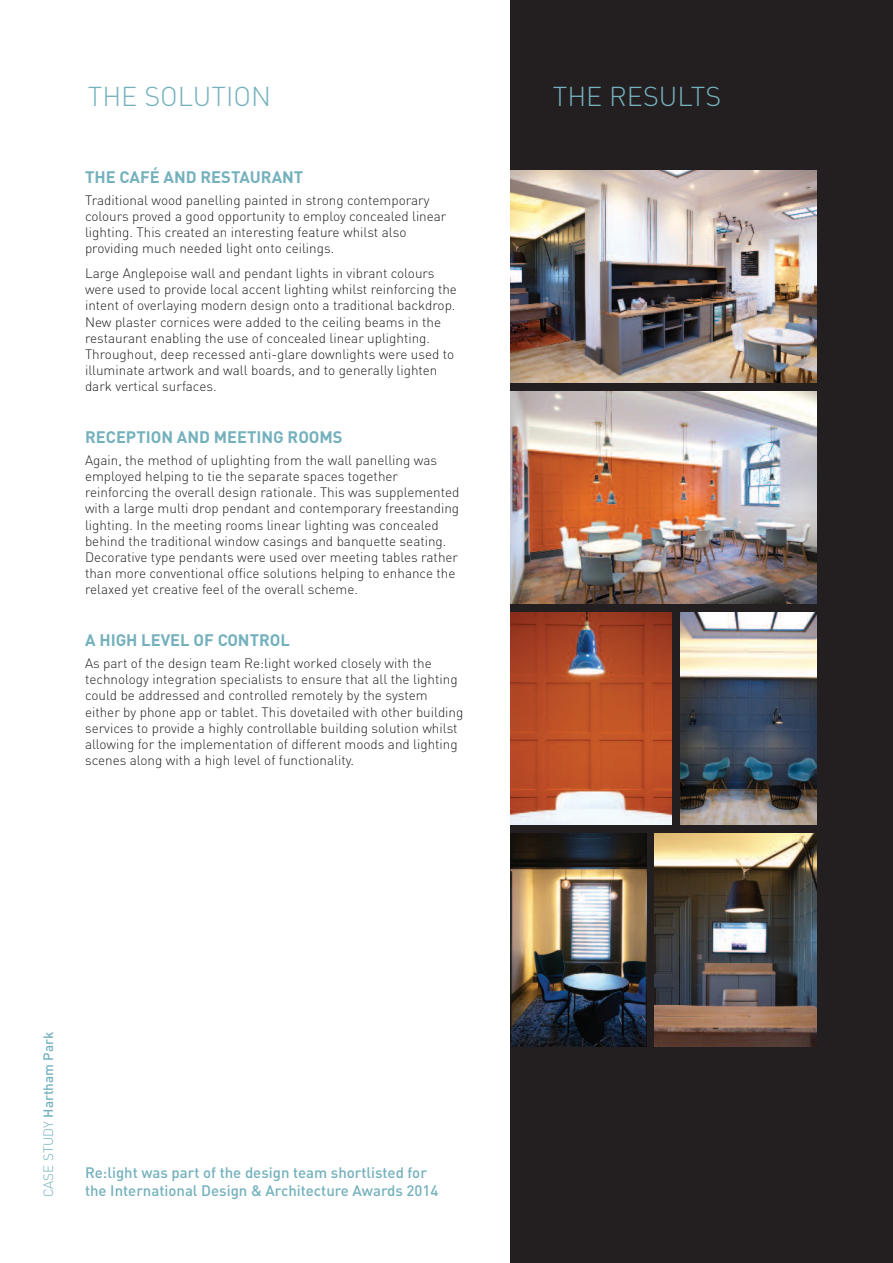
<style>
.page{position:relative;width:893px;height:1263px;background:#fff}
.page>*{position:absolute;margin:0;border:0;box-sizing:border-box;transform-origin:0 0}
.t1{font:300 27px "DIN";color:#74b1bd}
.t2{font:700 16.5px "DIN";color:#74b1bd}
.t3{font:500 15px/18px "DIN";color:#74b1bd}
.t4{font:300 13.5px/16.2px "DIN";color:#231f20}
.t5{font:500 13.5px "DIN";color:#74b1bd}
.s1{font-weight:300}
</style>
<div class="page">
<div style="left:510px;top:0;width:383px;height:1263px;background:#231f20"></div>
<img style="left:510px;top:170px;width:306px;height:213px">
<img style="left:510px;top:391px;width:306px;height:213px">
<img style="left:510px;top:612px;width:162px;height:213px">
<img style="left:680px;top:612px;width:136px;height:213px">
<img style="left:655px;top:833px;width:161px;height:213px">
<img style="left:510px;top:833px;width:136px;height:213px">
<h1 class="t1" style="left:88px;top:81px;width:185px">THE SOLUTION</h1>
<h1 class="t1" style="left:553px;top:81px;width:170px">THE RESULTS</h1>
<p class="t2" style="left:85px;top:167px;width:220px">THE CAFÉ AND RESTAURANT</p>
<p class="t4" style="left:85px;top:191px;width:363px">Traditional wood panelling painted in strong contemporary colours proved a good opportunity to employ concealed linear lighting. This created an interesting feature whilst also providing much needed light onto ceilings.</p>
<p class="t4" style="left:85px;top:265px;width:373px">Large Anglepoise wall and pendant lights in vibrant colours were used to provide local accent lighting whilst reinforcing the intent of overlaying modern design onto a traditional backdrop.<br>New plaster cornices were added to the ceiling beams in the restaurant enabling the use of concealed linear uplighting.<br>Throughout, deep recessed anti-glare downlights were used to illuminate artwork and wall boards, and to generally lighten dark vertical surfaces.</p>
<p class="t2" style="left:85px;top:427px;width:259px">RECEPTION AND MEETING ROOMS</p>
<p class="t4" style="left:85px;top:452px;width:376px">Again, the method of uplighting from the wall panelling was employed helping to tie the separate spaces together reinforcing the overall design rationale. This was supplemented with a large multi drop pendant and contemporary freestanding lighting. In the meeting rooms linear lighting was concealed behind the traditional window casings and banquette seating.<br>Decorative type pendants were used over meeting tables rather than more conventional office solutions helping to enhance the relaxed yet creative feel of the overall scheme.</p>
<p class="t2" style="left:85px;top:630px;width:206px">A HIGH LEVEL OF CONTROL</p>
<p class="t4" style="left:85px;top:655px;width:380px">As part of the design team Re:light worked closely with the technology integration specialists to ensure that all the lighting could be addressed and controlled remotely by the system either by phone app or tablet. This dovetailed with other building services to provide a highly controllable building solution whilst allowing for the implementation of different moods and lighting scenes along with a high level of functionality.</p>
<p class="t5" style="left:40px;top:1197px;width:167px;rotate:-90deg"><span class="s1">CASE STUDY</span> Hartham Park</p>
<p class="t3" style="left:85px;top:1164px;width:355px">Re:light was part of the design team shortlisted for the International Design &amp; Architecture Awards 2014</p>
</div>
